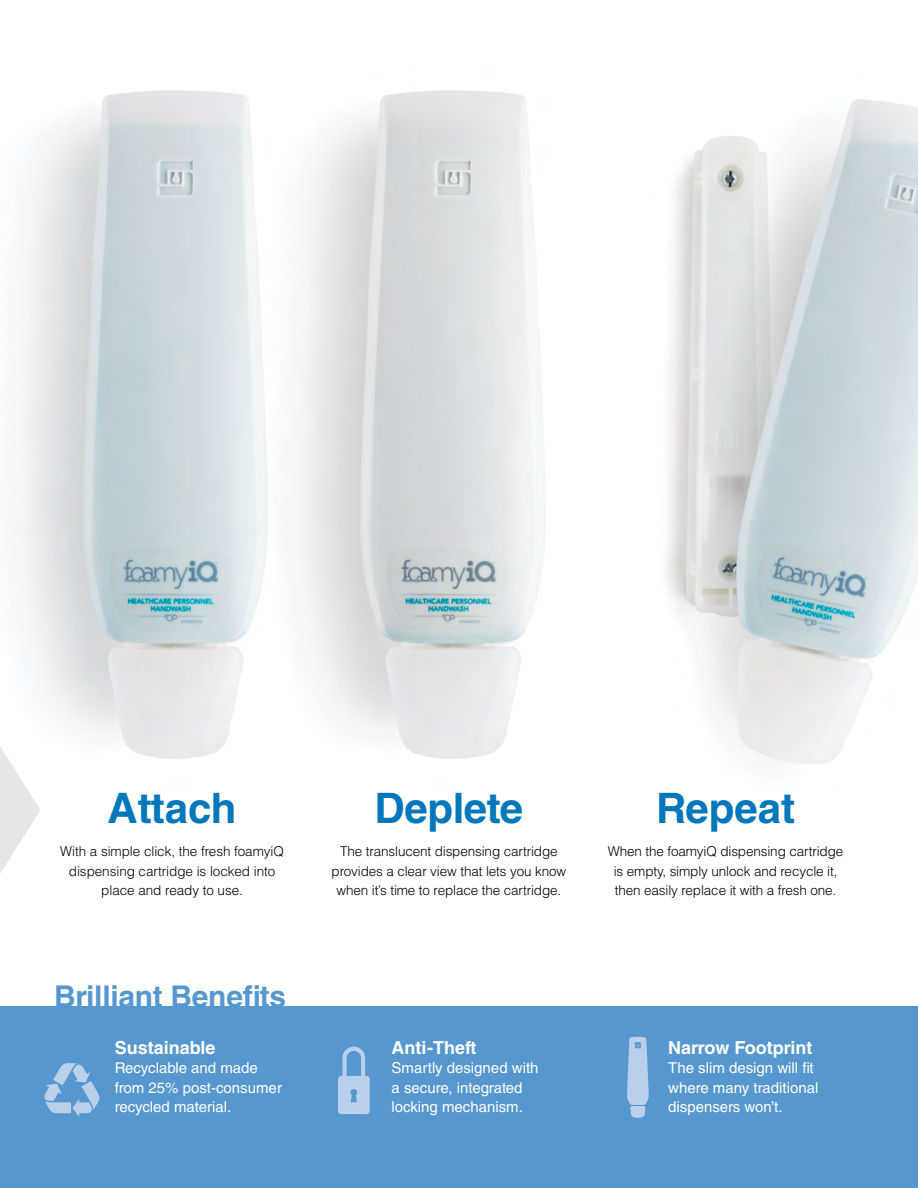
<style>
.page{position:relative;width:918px;height:1188px;background:#fff}
.page>*{position:absolute;margin:0;border:0;box-sizing:border-box;transform-origin:0 0}
.t1{font:700 42px "Helvetica LT Std";letter-spacing:-.01em;color:#0076bb}
.t2{font:700 30px "Helvetica LT Std";letter-spacing:-.01em;color:#5597ce}
.t3{font:700 18px "Helvetica LT Std";color:#fff}
.t4{font:15px/19.5px "Helvetica LT Std";color:#fff}
.t5{font:300 13.5px/19.5px "Helvetica LT Std";letter-spacing:-.01em;color:#000;text-align:center}
</style>
<div class="page">
<img style="left:13px;top:90px;width:214px;height:669px">
<img style="left:227px;top:90px;width:318px;height:669px">
<img style="left:665px;top:99px;width:253px;height:665px">
<svg style="left:0;top:746px;width:40px;height:127px"></svg>
<div style="left:0;top:1006px;width:918px;height:182px;background:#5597ce"></div>
<svg style="left:44px;top:1063px;width:55px;height:54px"></svg>
<svg style="left:338px;top:1047px;width:32px;height:67px"></svg>
<svg style="left:627px;top:1037px;width:22px;height:81px"></svg>
<h1 class="t1" style="left:108px;top:783px;width:130px">Attach</h1>
<p class="t5" style="left:60px;top:842px;width:225px">With a simple click, the fresh foamyiQ dispensing cartridge is locked into place and ready to use.</p>
<h2 class="t2" style="left:54px;top:978px;width:234px">Brilliant Benefits</h2>
<h3 class="t3" style="left:115px;top:1036px;width:102px">Sustainable</h3>
<p class="t4" style="left:115px;top:1058px;width:169px">Recyclable and made from 25% post-consumer recycled material.</p>
<h1 class="t1" style="left:375px;top:783px;width:150px">Deplete</h1>
<p class="t5" style="left:332px;top:842px;width:236px">The translucent dispensing cartridge provides a clear view that lets you know when it’s time to replace the cartridge.</p>
<h1 class="t1" style="left:656px;top:783px;width:141px">Repeat</h1>
<p class="t5" style="left:608px;top:842px;width:237px">When the foamyiQ dispensing cartridge is empty, simply unlock and recycle it, then easily replace it with a fresh one.</p>
<h3 class="t3" style="left:392px;top:1036px;width:87px">Anti-Theft</h3>
<p class="t4" style="left:392px;top:1058px;width:149px">Smartly designed with a secure, integrated locking mechanism.</p>
<h3 class="t3" style="left:668px;top:1036px;width:146px">Narrow Footprint</h3>
<p class="t4" style="left:668px;top:1058px;width:152px">The slim design will fit where many traditional dispensers won’t.</p>
</div>
